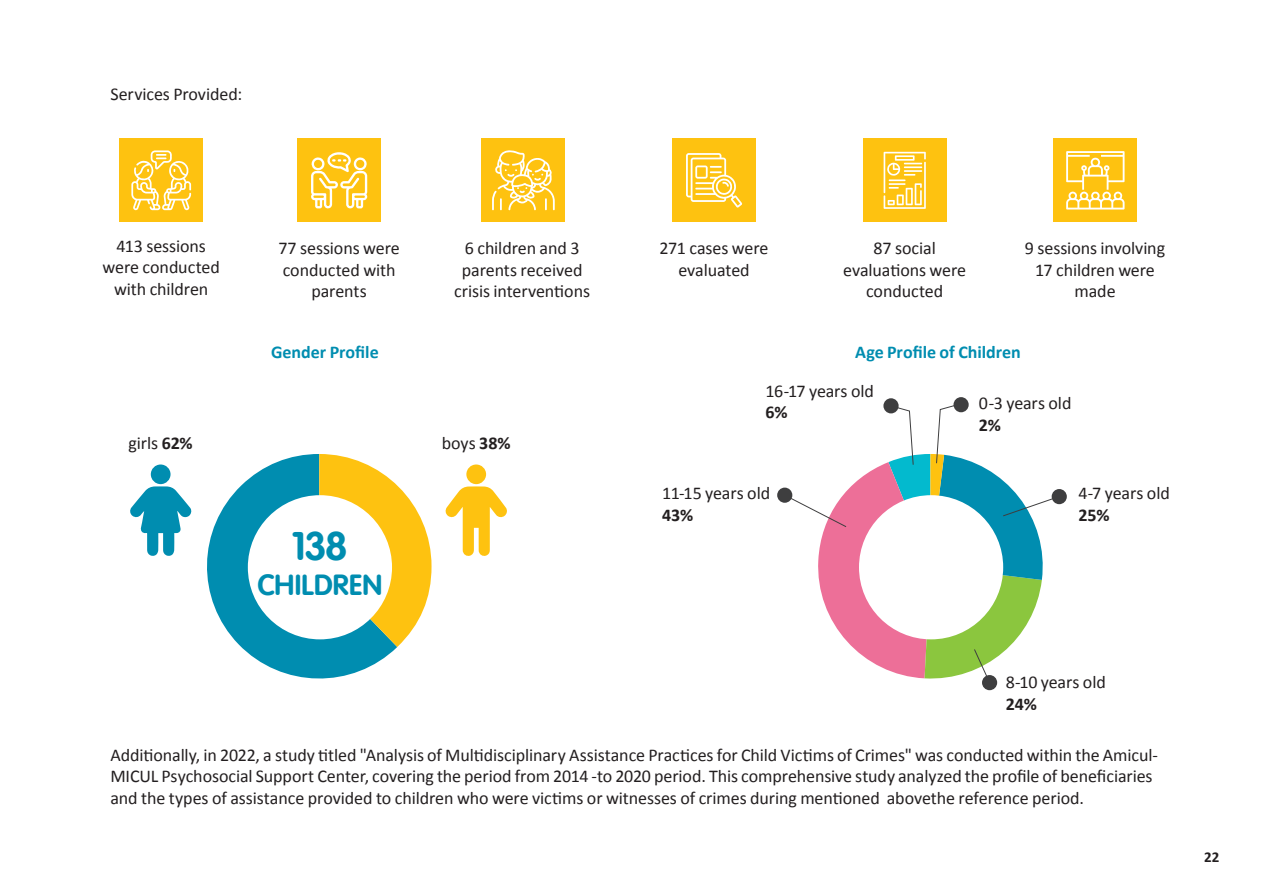
<style>
.page{position:relative;width:1263px;height:893px;background:#fff}
.page>*{position:absolute;margin:0;border:0;box-sizing:border-box;transform-origin:0 0}
.t1{font:700 39px "VAG Rounded Next";color:#008db0}
.t2{font:700 28.5px "VAG Rounded Next";letter-spacing:.01em;color:#008db0}
.t3{font:18px/21.6px "Calibri";letter-spacing:-.005em;color:#231f20;text-align:center}
.t4{font:700 18px "Calibri";color:#008db0}
.t5{font:700 18px "Calibri";color:#231f20}
.t6{font:700 15px "Calibri";color:#231f20}
.s1{font-weight:700}
</style>
<div class="page">
<div style="left:120px;top:139px;width:83px;height:83px;background:#fec210"></div>
<svg style="left:131px;top:150px;width:60px;height:60px"></svg>
<div style="left:297px;top:139px;width:84px;height:83px;background:#fec210"></div>
<svg style="left:311px;top:152px;width:56px;height:57px"></svg>
<div style="left:482px;top:139px;width:83px;height:83px;background:#fec210"></div>
<svg style="left:492px;top:150px;width:63px;height:61px"></svg>
<div style="left:672px;top:139px;width:84px;height:83px;background:#fec210"></div>
<svg style="left:686px;top:153px;width:56px;height:55px"></svg>
<div style="left:863px;top:139px;width:83px;height:83px;background:#fec210"></div>
<svg style="left:883px;top:152px;width:43px;height:57px"></svg>
<div style="left:1054px;top:139px;width:83px;height:83px;background:#fec210"></div>
<svg style="left:1066px;top:151px;width:58px;height:59px"></svg>
<svg style="left:207px;top:454px;width:190px;height:225px;fill:#008db0"></svg>
<svg style="left:319px;top:454px;width:112px;height:193px"></svg>
<svg style="left:445px;top:486px;width:62px;height:70px"></svg>
<div style="left:466px;top:464px;width:20px;height:20px;background:#fec210;border-radius:50%"></div>
<svg style="left:130px;top:486px;width:62px;height:70px"></svg>
<div style="left:151px;top:464px;width:20px;height:20px;background:#008db0;border-radius:50%"></div>
<div style="left:248px;top:495px;width:144px;height:144px;background:#fff;border-radius:50%"></div>
<svg style="left:784px;top:405px;width:279px;height:279px"></svg>
<div style="left:777px;top:488px;width:15px;height:15px;background:#3e3e3f;border-radius:50%"></div>
<div style="left:883px;top:398px;width:16px;height:15px;background:#3e3e3f;border-radius:50%"></div>
<div style="left:953px;top:397px;width:16px;height:15px;background:#3e3e3f;border-radius:50%"></div>
<div style="left:1052px;top:489px;width:15px;height:15px;background:#3e3e3f;border-radius:50%"></div>
<div style="left:982px;top:675px;width:15px;height:15px;background:#3e3e3f;border-radius:50%"></div>
<p class="t3" style="left:110px;top:82px;width:133px">Services Provided:</p>
<p class="t3" style="left:103px;top:234px;width:119px">413 sessions were conducted with children</p>
<p class="t3" style="left:278px;top:236px;width:123px">77 sessions were conducted with parents</p>
<p class="t3" style="left:454px;top:236px;width:137px">6 children and 3 parents received crisis interventions</p>
<p class="t3" style="left:659px;top:236px;width:110px">271 cases were evaluated</p>
<p class="t3" style="left:843px;top:236px;width:125px">87 social evaluations were conducted</p>
<p class="t3" style="left:1025px;top:236px;width:142px">9 sessions involving<br>17 children were made</p>
<p class="t4" style="left:271px;top:339px;width:109px">Gender Profile</p>
<p class="t3" style="left:129px;top:431px;width:66px">girls <span class="s1">62%</span></p>
<p class="t3" style="left:442px;top:431px;width:70px">boys <span class="s1">38%</span></p>
<h1 class="t1" style="left:292px;top:521px;width:56px">138</h1>
<h2 class="t2" style="left:257px;top:566px;width:127px">CHILDREN</h2>
<p class="t4" style="left:855px;top:339px;width:167px">Age Profile of Children</p>
<p class="t3" style="left:765px;top:379px;width:110px">16-17 years old</p>
<p class="t5" style="left:765px;top:399px;width:24px">6%</p>
<p class="t3" style="left:662px;top:482px;width:110px">11-15 years old</p>
<p class="t5" style="left:662px;top:502px;width:33px">43%</p>
<p class="t3" style="left:979px;top:392px;width:94px">0-3 years old</p>
<p class="t5" style="left:979px;top:412px;width:24px">2%</p>
<p class="t3" style="left:1078px;top:482px;width:93px">4-7 years old</p>
<p class="t5" style="left:1078px;top:502px;width:32px">25%</p>
<p class="t3" style="left:1006px;top:671px;width:102px">8-10 years old</p>
<p class="t5" style="left:1006px;top:691px;width:32px">24%</p>
<p class="t3" style="left:110px;top:743px;width:1049px;text-align:left">Additionally, in 2022, a study titled "Analysis of Multidisciplinary Assistance Practices for Child Victims of Crimes" was conducted within the Amicul-<br>MICUL Psychosocial Support Center, covering the period from 2014 -to 2020 period. This comprehensive study analyzed the profile of beneficiaries and the types of assistance provided to children who were victims or witnesses of crimes during mentioned abovethe reference period.</p>
<p class="t6" style="left:1204px;top:846px;width:17px">22</p>
</div>
